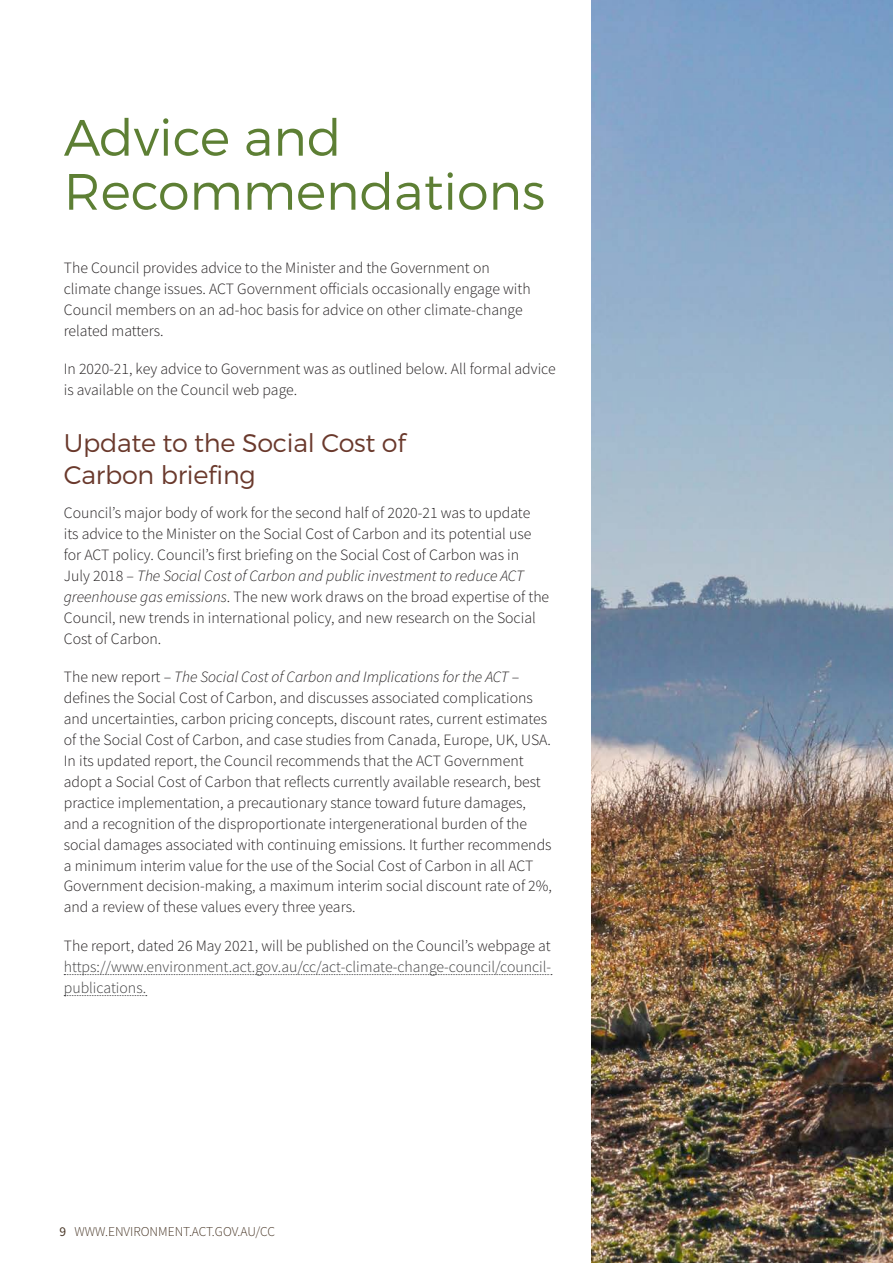
<style>
.page{position:relative;width:893px;height:1263px;background:#fff}
.page>*{position:absolute;margin:0;border:0;box-sizing:border-box;transform-origin:0 0}
.t1{font:300 51px/54px "Montserrat";color:#5d7f34}
.HEADING_2{font:300 25.5px/31.5px "Montserrat";letter-spacing:-.01em;color:#6a392c}
.BODY{font:300 15.75px/21px "Source Sans Pro";color:#231f20}
.BODY-2{font:300 15.75px/21px "Source Sans Pro";color:#3e3e3f;text-align:justify}
.t2{font:300 13.5px "Source Sans Pro";color:#483626}
.s1{font-style:italic}
.s2{color:#231f20}
.s3{font-weight:400}
</style>
<div class="page">
<svg style="left:64px;top:974px;width:488px;height:1px"></svg>
<svg style="left:64px;top:995px;width:83px;height:1px"></svg>
<img style="left:591px;top:0;width:302px;height:1263px">
<h1 class="t1" style="left:64px;top:110px;width:483px">Advice and<br>Recommendations</h1>
<p class="BODY" style="left:64px;top:257px;width:468px">The Council provides advice to the Minister and the Government on climate change issues. ACT Government officials occasionally engage with Council members on an ad-hoc basis for advice on other climate-change related matters.</p>
<p class="BODY" style="left:64px;top:358px;width:493px">In 2020-21, key advice to Government was as outlined below. All formal advice is available on the Council web page.</p>
<h2 class="HEADING_2" style="left:64px;top:427px;width:343px">Update to the Social Cost of<br>Carbon briefing</h2>
<p class="BODY" style="left:64px;top:502px;width:487px">Council’s major body of work for the second half of 2020-21 was to update<br>its advice to the Minister on the Social Cost of Carbon and its potential use for ACT policy. Council’s first briefing on the Social Cost of Carbon was in July 2018 – <span class="s1">The Social Cost of Carbon and public investment to reduce ACT greenhouse gas emissions</span>. The new work draws on the broad expertise of the Council, new trends in international policy, and new research on the Social Cost of Carbon.</p>
<p class="BODY" style="left:64px;top:666px;width:490px">The new report – <span class="s1">The Social Cost of Carbon and Implications for the ACT</span> – defines the Social Cost of Carbon, and discusses associated complications and uncertainties, carbon pricing concepts, discount rates, current estimates of the Social Cost of Carbon, and case studies from Canada, Europe, UK, USA.<br>In its updated report, the Council recommends that the ACT Government adopt a Social Cost of Carbon that reflects currently available research, best practice implementation, a precautionary stance toward future damages, and a recognition of the disproportionate intergenerational burden of the social damages associated with continuing emissions. It further recommends a minimum interim value for the use of the Social Cost of Carbon in all ACT Government decision-making, a maximum interim social discount rate of 2%, and a review of these values every three years.</p>
<p class="BODY-2" style="left:64px;top:935px;width:489px"><span class="s2">The report, dated 26 May 2021, will be published on the Council’s webpage at </span>https://www.environment.act.gov.au/cc/act-climate-change-council/council&shy;publications.</p>
<p class="t2" style="left:60px;top:1223px;width:217px"><span class="s3">9</span> WWW.ENVIRONMENT.ACT.GOV.AU/CC</p>
</div>
